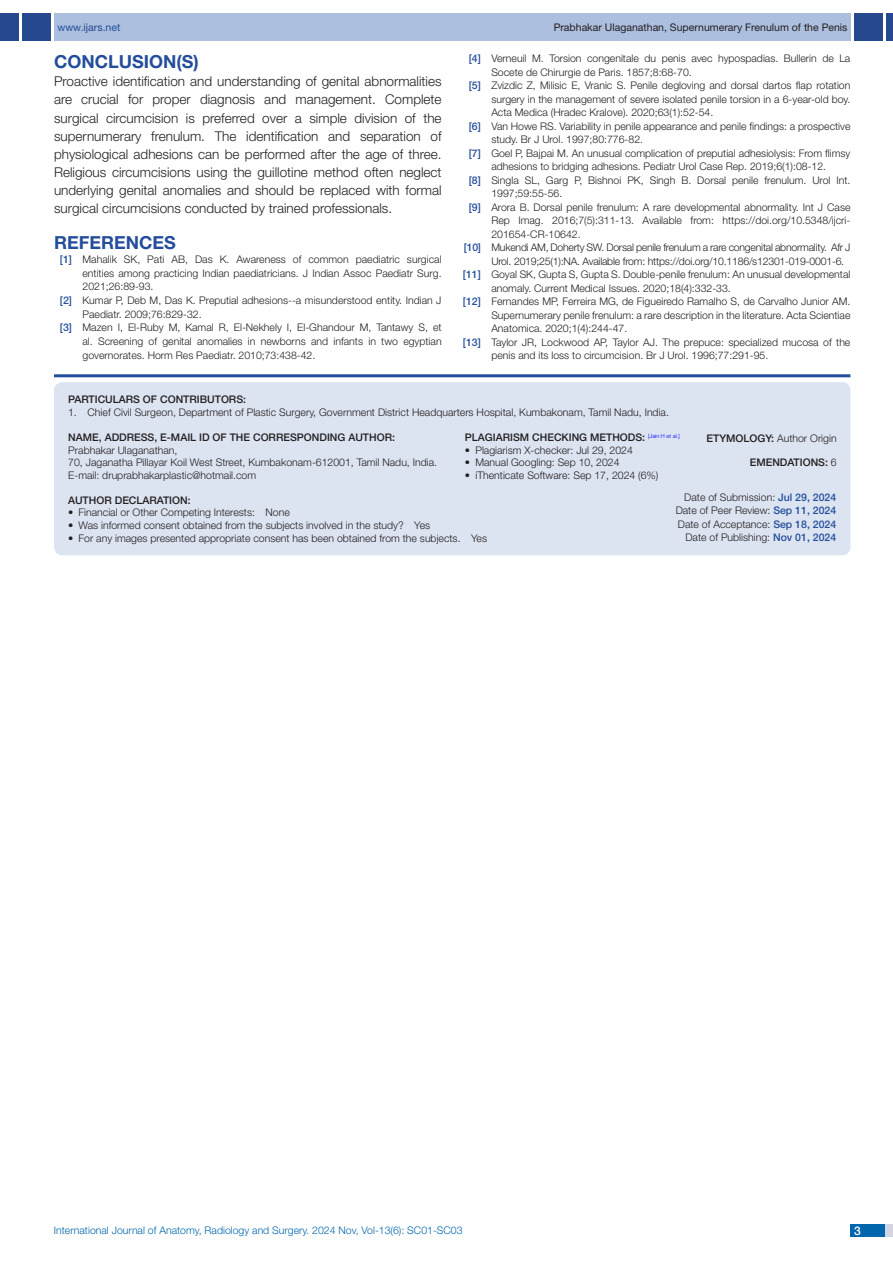
<style>
.page{position:relative;width:893px;height:1263px;background:#fff}
.page>*{position:absolute;margin:0;border:0;box-sizing:border-box;transform-origin:0 0}
.Heading{font:700 18px "Helvetica Neue";color:#244e9b}
.Body_text{font:300 13.5px/18.1px "Helvetica Neue";color:#231f20;text-align:justify}
.t1{font:500 12px "Helvetica Neue";color:#fff}
.Partic_Contri_Txt{font:300 10.5px "Helvetica Neue";color:#231f20}
.Partic_Contri_Txt-2{font:300 10.5px "Helvetica Neue";letter-spacing:-.02em;color:#231f20}
.Partic_Contri_Head{font:500 10.5px "Helvetica Neue";color:#231f20}
.tb_txt{font:300 10.5px "Helvetica Neue";color:#231f20}
.t2{font:300 10.5px "Helvetica Neue";color:#0166ac}
.t3{font:10.5px "Helvetica Neue";color:#231f20}
.Partic_Contri_Head-2{font:300 10.5px "Helvetica Neue";color:#231f20}
.t4{font:10.5px "Helvetica Neue";color:#244e9b}
.s1{color:#25488e}
.s2{font-weight:500;color:#244e9b}
.s3{font-weight:500}
.s4{font-weight:300}
</style>
<div class="page">
<div style="left:54px;top:13px;width:796px;height:28px;background:#adbfdf"></div>
<div style="left:0;top:13px;width:19px;height:28px;background:#25488e"></div>
<div style="left:22px;top:13px;width:29px;height:28px;background:#25488e"></div>
<div style="left:886px;top:13px;width:7px;height:28px;background:#25488e"></div>
<div style="left:854px;top:13px;width:29px;height:28px;background:#25488e"></div>
<div style="left:850px;top:1224px;width:43px;height:13px;background:#d3d5e7"></div>
<div style="left:850px;top:1224px;width:35px;height:13px;background:#0166ac"></div>
<div style="left:54px;top:382px;width:796px;height:173px;background:#dce3f1;border-radius:9px"></div>
<hr style="left:54px;top:374px;width:796px;height:3px;background:#244e9b">
<p class="t4" style="left:57px;top:21px;width:64px">www.<span class="s1">ijars</span>.net</p>
<p class="t3" style="left:554px;top:21px;width:295px">Prabhakar Ulaganathan, Supernumerary Frenulum of the Penis</p>
<p class="Heading" style="left:54px;top:51px;width:146px">CONCLUSION(S)</p>
<p class="Body_text" style="left:54px;top:72px;width:389px">Proactive identification and understanding of genital abnormalities are crucial for proper diagnosis and management. Complete surgical circumcision is preferred over a simple division of the supernumerary frenulum. The identification and separation of physiological adhesions can be performed after the age of three.<br>Religious circumcisions using the guillotine method often neglect underlying genital anomalies and should be replaced with formal surgical circumcisions conducted by trained professionals.</p>
<p class="Heading" style="left:54px;top:231px;width:123px">REFERENCES</p>
<p class="Partic_Contri_Txt" style="left:60px;top:253px;width:383px"><span class="s2">[1]</span> Mahalik SK, Pati AB, Das K. Awareness of common paediatric surgical</p>
<p class="Partic_Contri_Txt" style="left:82px;top:266px;width:361px">entities among practicing Indian paediatricians. J Indian Assoc Paediatr Surg.</p>
<p class="Partic_Contri_Txt" style="left:82px;top:280px;width:73px">2021;26:89-93.</p>
<p class="Partic_Contri_Txt" style="left:60px;top:294px;width:383px"><span class="s2">[2]</span> Kumar P, Deb M, Das K. Preputial adhesions--a misunderstood entity. Indian J</p>
<p class="Partic_Contri_Txt" style="left:82px;top:308px;width:121px">Paediatr. 2009;76:829-32.</p>
<p class="Partic_Contri_Txt" style="left:60px;top:321px;width:383px"><span class="s2">[3]</span> Mazen I, El-Ruby M, Kamal R, El-Nekhely I, El-Ghandour M, Tantawy S, et</p>
<p class="Partic_Contri_Txt" style="left:82px;top:335px;width:361px">al. Screening of genital anomalies in newborns and infants in two egyptian</p>
<p class="Partic_Contri_Txt" style="left:82px;top:349px;width:234px">governorates. Horm Res Paediatr. 2010;73:438-42.</p>
<p class="Partic_Contri_Txt" style="left:469px;top:52px;width:383px"><span class="s2">[4]</span> Verneuil M. Torsion congenitale du penis avec hypospadias. Bullerin de La</p>
<p class="Partic_Contri_Txt" style="left:491px;top:66px;width:202px">Socete de Chirurgie de Paris. 1857;8:68-70.</p>
<p class="Partic_Contri_Txt" style="left:469px;top:79px;width:383px"><span class="s2">[5]</span> Zvizdic Z, Milisic E, Vranic S. Penile degloving and dorsal dartos flap rotation</p>
<p class="Partic_Contri_Txt" style="left:491px;top:93px;width:361px">surgery in the management of severe isolated penile torsion in a 6-year-old boy.</p>
<p class="Partic_Contri_Txt" style="left:491px;top:106px;width:223px">Acta Medica (Hradec Kralove). 2020;63(1):52-54.</p>
<p class="Partic_Contri_Txt" style="left:469px;top:120px;width:383px"><span class="s2">[6]</span> Van Howe RS. Variability in penile appearance and penile findings: a prospective</p>
<p class="Partic_Contri_Txt" style="left:491px;top:133px;width:153px">study. Br J Urol. 1997;80:776-82.</p>
<p class="Partic_Contri_Txt" style="left:469px;top:147px;width:383px"><span class="s2">[7]</span> Goel P, Bajpai M. An unusual complication of preputial adhesiolysis: From flimsy</p>
<p class="Partic_Contri_Txt" style="left:491px;top:160px;width:336px">adhesions to bridging adhesions. Pediatr Urol Case Rep. 2019;6(1):08-12.</p>
<p class="Partic_Contri_Txt" style="left:469px;top:174px;width:383px"><span class="s2">[8]</span> Singla SL, Garg P, Bishnoi PK, Singh B. Dorsal penile frenulum. Urol Int.</p>
<p class="Partic_Contri_Txt" style="left:491px;top:187px;width:73px">1997;59:55-56.</p>
<p class="Partic_Contri_Txt" style="left:469px;top:201px;width:383px"><span class="s2">[9]</span> Arora B. Dorsal penile frenulum: A rare developmental abnormality. Int J Case</p>
<p class="Partic_Contri_Txt" style="left:491px;top:214px;width:361px">Rep Imag. 2016;7(5):311-13. Available from: https://doi.org/10.5348/ijcri-</p>
<p class="Partic_Contri_Txt" style="left:491px;top:228px;width:91px">201654-CR-10642.</p>
<p class="Partic_Contri_Txt-2" style="left:464px;top:241px;width:388px"><span class="s2">[10]</span> Mukendi AM, Doherty SW. Dorsal penile frenulum a rare congenital abnormality. Afr J</p>
<p class="Partic_Contri_Txt-2" style="left:491px;top:255px;width:354px">Urol. 2019;25(1):NA. Available from: https://doi.org/10.1186/s12301-019-0001-6.</p>
<p class="Partic_Contri_Txt" style="left:463px;top:268px;width:389px"><span class="s2">[11]</span> Goyal SK, Gupta S, Gupta S. Double-penile frenulum: An unusual developmental</p>
<p class="Partic_Contri_Txt" style="left:491px;top:282px;width:241px">anomaly. Current Medical Issues. 2020;18(4):332-33.</p>
<p class="Partic_Contri_Txt" style="left:463px;top:295px;width:389px"><span class="s2">[12]</span> Fernandes MP, Ferreira MG, de Figueiredo Ramalho S, de Carvalho Junior AM.</p>
<p class="Partic_Contri_Txt" style="left:491px;top:309px;width:361px">Supernumerary penile frenulum: a rare description in the literature. Acta Scientiae</p>
<p class="Partic_Contri_Txt" style="left:491px;top:322px;width:137px">Anatomica. 2020;1(4):244-47.</p>
<p class="Partic_Contri_Txt" style="left:463px;top:336px;width:389px"><span class="s2">[13]</span> Taylor JR, Lockwood AP, Taylor AJ. The prepuce: specialized mucosa of the</p>
<p class="Partic_Contri_Txt" style="left:491px;top:349px;width:278px">penis and its loss to circumcision. Br J Urol. 1996;77:291-95.</p>
<p class="Partic_Contri_Head" style="left:68px;top:393px;width:15px">PART</p>
<p class="Partic_Contri_Head" style="left:95px;top:393px;width:26px">ICULAR</p>
<p class="Partic_Contri_Head" style="left:133px;top:393px;width:51px">S OF CONTR</p>
<p class="Partic_Contri_Head" style="left:197px;top:393px;width:51px">IBUTORS:</p>
<p class="Partic_Contri_Txt" style="left:68px;top:406px;width:602px">1. Chief Civil Surgeon, Department of Plastic Surgery, Government District Headquarters Hospital, Kumbakonam, Tamil Nadu, India.</p>
<p class="Partic_Contri_Head" style="left:465px;top:431px;width:15px">PLAG</p>
<p class="Partic_Contri_Head" style="left:493px;top:431px;width:188px">IARISM CHECKING METHODS: <sup>[Jain</sup> <sup>H</sup> <sup>et</sup> <sup>al.]</sup></p>
<p class="tb_txt" style="left:465px;top:444px;width:170px">• Plagiarism X-checker: Jul 29, 2024</p>
<p class="tb_txt" style="left:465px;top:456px;width:156px">• Manual Googling: Sep 10, 2024</p>
<p class="tb_txt" style="left:465px;top:469px;width:195px">• iThenticate Software: Sep 17, 2024 (6%)</p>
<p class="Partic_Contri_Head" style="left:68px;top:431px;width:328px">NAME, ADDRESS, E-MAIL ID OF TH E CORRESPONDING AUTHOR:</p>
<p class="Partic_Contri_Txt" style="left:68px;top:443px;width:111px">Prabhakar Ulaganathan,</p>
<p class="Partic_Contri_Txt" style="left:68px;top:456px;width:370px">70, Jaganatha Pillayar Koil West Street, Kumbakonam-612001, Tamil Nadu, India.</p>
<p class="Partic_Contri_Txt" style="left:68px;top:469px;width:189px">E-mail: druprabhakarplastic@hotmail.com</p>
<p class="Partic_Contri_Head-2" style="left:706px;top:432px;width:132px"><span class="s3">ETYMO LOGY:</span> Author Origin</p>
<p class="Partic_Contri_Head" style="left:750px;top:456px;width:88px">EMENDATIONS: <span class="s4">6</span></p>
<p class="Partic_Contri_Head" style="left:68px;top:494px;width:55px">AUTHOR DEC</p>
<p class="Partic_Contri_Head" style="left:137px;top:494px;width:56px">LARATIO N:</p>
<p class="Partic_Contri_Txt" style="left:68px;top:506px;width:223px">• Financial or Other Competing Interests: None</p>
<p class="Partic_Contri_Txt" style="left:68px;top:519px;width:364px">• Was informed consent obtained from the subjects involved in the study? Yes</p>
<p class="Partic_Contri_Txt" style="left:68px;top:531px;width:420px">• For any images presented appropriate consent has been obtained from the subjects. Yes</p>
<p class="Partic_Contri_Txt" style="left:684px;top:491px;width:153px">Date of Submission: <span class="s2">JUL 29, 2024</span></p>
<p class="Partic_Contri_Txt" style="left:676px;top:504px;width:162px">Date of Peer Review: <span class="s2">SEP 11, 2024</span></p>
<p class="Partic_Contri_Txt" style="left:678px;top:518px;width:160px">Date of Acceptance: <span class="s2">SEP 18, 2024</span></p>
<p class="Partic_Contri_Txt" style="left:685px;top:531px;width:152px">Date of Publishing: <span class="s2">NOV 01, 2024</span></p>
<p class="t2" style="left:54px;top:1224px;width:410px">International Journal of Anatomy, Radiology and Surgery. 2024 Nov, Vol-13(6): SC01-SC03</p>
<p class="t1" style="left:854px;top:1223px;width:8px">3</p>
</div>
